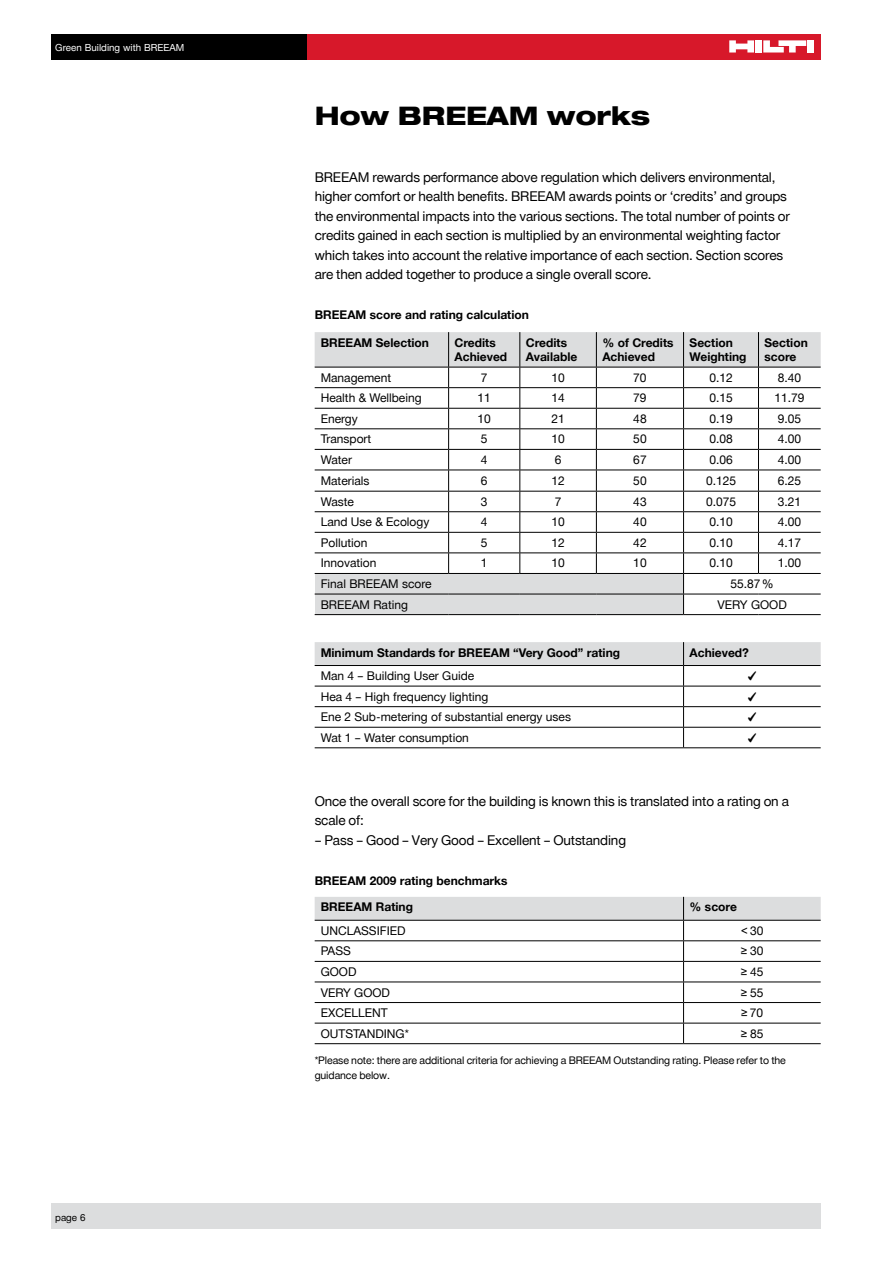
<style>
.page{position:relative;width:893px;height:1263px;background:#fff}
.page>*{position:absolute;margin:0;border:0;box-sizing:border-box;transform-origin:0 0}
.t1{font:800 expanded 25.5px "Hilti";color:#000}
.t2{font:13.5px/19.5px "Hilti";letter-spacing:-.01em;color:#000}
.t3{font:12px "Hilti";color:#000}
.t4{font:700 12px/14.4px "Hilti";color:#000}
.t5{font:10.5px/15px "Hilti";letter-spacing:-.01em;color:#000}
.t6{font:9.75px "Hilti";color:#fff}
.t7{font:9.75px "Hilti";color:#000}
</style>
<div class="page">
<div style="left:51px;top:34px;width:256px;height:26px;background:#000"></div>
<div style="left:307px;top:34px;width:514px;height:26px;background:#d7182a"></div>
<div style="left:755px;top:40px;width:7px;height:13px;background:#fff"></div>
<div style="left:808px;top:40px;width:6px;height:13px;background:#fff"></div>
<svg style="left:729px;top:40px;width:25px;height:13px"></svg>
<svg style="left:763px;top:40px;width:43px;height:13px"></svg>
<div style="left:51px;top:1203px;width:770px;height:26px;background:#dcddde"></div>
<hr style="left:315px;top:614px;width:134px;height:1px;background:#000">
<hr style="left:449px;top:614px;width:71px;height:1px;background:#000">
<hr style="left:520px;top:614px;width:76px;height:1px;background:#000">
<hr style="left:596px;top:614px;width:88px;height:1px;background:#000">
<hr style="left:684px;top:614px;width:74px;height:1px;background:#000">
<hr style="left:758px;top:614px;width:63px;height:1px;background:#000">
<svg style="left:315px;top:332px;width:506px;height:282px"></svg>
<hr style="left:315px;top:747px;width:369px;height:1px;background:#000">
<hr style="left:684px;top:747px;width:137px;height:1px;background:#000">
<svg style="left:315px;top:642px;width:506px;height:105px"></svg>
<hr style="left:315px;top:1043px;width:369px;height:1px;background:#000">
<hr style="left:684px;top:1043px;width:137px;height:1px;background:#000">
<svg style="left:315px;top:897px;width:506px;height:146px"></svg>
<p class="t6" style="left:55px;top:42px;width:131px">Green Building with BREEAM</p>
<p class="t7" style="left:55px;top:1212px;width:32px">page 6</p>
<h1 class="t1" style="left:315px;top:101px;width:337px">How BREEAM works</h1>
<p class="t2" style="left:315px;top:168px;width:477px">BREEAM rewards performance above regulation which delivers environmental, higher comfort or health benefits. BREEAM awards points or ‘credits’ and groups the environmental impacts into the various sections. The total number of points or credits gained in each section is multiplied by an environmental weighting factor which takes into account the relative importance of each section. Section scores are then added together to produce a single overall score.</p>
<p class="t4" style="left:315px;top:308px;width:216px">BREEAM score and rating calculation</p>
<p class="t4" style="left:321px;top:335px;width:110px">BREEAM Selection</p>
<p class="t4" style="left:455px;top:335px;width:54px">Credits<br>Achieved</p>
<p class="t4" style="left:526px;top:335px;width:53px">Credits<br>Available</p>
<p class="t4" style="left:602px;top:335px;width:73px">% of Credits<br>Achieved</p>
<p class="t4" style="left:690px;top:335px;width:59px">Section<br>Weighting</p>
<p class="t4" style="left:764px;top:335px;width:45px">Section score</p>
<p class="t3" style="left:321px;top:370px;width:72px">Management</p>
<p class="t3" style="left:481px;top:370px;width:8px">7</p>
<p class="t3" style="left:551px;top:370px;width:15px">10</p>
<p class="t3" style="left:633px;top:370px;width:15px">70</p>
<p class="t3" style="left:709px;top:370px;width:25px">0.12</p>
<p class="t3" style="left:778px;top:370px;width:25px">8.40</p>
<p class="t3" style="left:321px;top:391px;width:102px">Health &amp; Wellbeing</p>
<p class="t3" style="left:478px;top:391px;width:15px">11</p>
<p class="t3" style="left:551px;top:391px;width:15px">14</p>
<p class="t3" style="left:633px;top:391px;width:15px">79</p>
<p class="t3" style="left:709px;top:391px;width:25px">0.15</p>
<p class="t3" style="left:775px;top:391px;width:32px">11.79</p>
<p class="t3" style="left:321px;top:412px;width:38px">Energy</p>
<p class="t3" style="left:478px;top:412px;width:15px">10</p>
<p class="t3" style="left:551px;top:412px;width:15px">21</p>
<p class="t3" style="left:633px;top:412px;width:15px">48</p>
<p class="t3" style="left:709px;top:412px;width:25px">0.19</p>
<p class="t3" style="left:778px;top:412px;width:25px">9.05</p>
<p class="t3" style="left:321px;top:432px;width:52px">Transport</p>
<p class="t3" style="left:481px;top:432px;width:8px">5</p>
<p class="t3" style="left:551px;top:432px;width:15px">10</p>
<p class="t3" style="left:633px;top:432px;width:15px">50</p>
<p class="t3" style="left:709px;top:432px;width:25px">0.08</p>
<p class="t3" style="left:778px;top:432px;width:25px">4.00</p>
<p class="t3" style="left:321px;top:453px;width:33px">Water</p>
<p class="t3" style="left:481px;top:453px;width:8px">4</p>
<p class="t3" style="left:555px;top:453px;width:8px">6</p>
<p class="t3" style="left:633px;top:453px;width:15px">67</p>
<p class="t3" style="left:709px;top:453px;width:25px">0.06</p>
<p class="t3" style="left:778px;top:453px;width:25px">4.00</p>
<p class="t3" style="left:321px;top:473px;width:50px">Materials</p>
<p class="t3" style="left:481px;top:474px;width:8px">6</p>
<p class="t3" style="left:551px;top:474px;width:15px">12</p>
<p class="t3" style="left:633px;top:474px;width:15px">50</p>
<p class="t3" style="left:706px;top:474px;width:32px">0.125</p>
<p class="t3" style="left:778px;top:474px;width:25px">6.25</p>
<p class="t3" style="left:321px;top:494px;width:35px">Waste</p>
<p class="t3" style="left:481px;top:494px;width:8px">3</p>
<p class="t3" style="left:555px;top:494px;width:8px">7</p>
<p class="t3" style="left:633px;top:494px;width:15px">43</p>
<p class="t3" style="left:706px;top:494px;width:32px">0.075</p>
<p class="t3" style="left:778px;top:494px;width:25px">3.21</p>
<p class="t3" style="left:321px;top:515px;width:110px">Land Use &amp; Ecology</p>
<p class="t3" style="left:481px;top:515px;width:8px">4</p>
<p class="t3" style="left:551px;top:515px;width:15px">10</p>
<p class="t3" style="left:633px;top:515px;width:15px">40</p>
<p class="t3" style="left:709px;top:515px;width:25px">0.10</p>
<p class="t3" style="left:778px;top:515px;width:25px">4.00</p>
<p class="t3" style="left:321px;top:536px;width:48px">Pollution</p>
<p class="t3" style="left:481px;top:536px;width:8px">5</p>
<p class="t3" style="left:551px;top:536px;width:15px">12</p>
<p class="t3" style="left:633px;top:536px;width:15px">42</p>
<p class="t3" style="left:709px;top:536px;width:25px">0.10</p>
<p class="t3" style="left:778px;top:536px;width:25px">4.17</p>
<p class="t3" style="left:321px;top:556px;width:57px">Innovation</p>
<p class="t3" style="left:481px;top:556px;width:8px">1</p>
<p class="t3" style="left:551px;top:556px;width:15px">10</p>
<p class="t3" style="left:633px;top:556px;width:15px">10</p>
<p class="t3" style="left:709px;top:556px;width:25px">0.10</p>
<p class="t3" style="left:778px;top:556px;width:25px">1.00</p>
<p class="t3" style="left:321px;top:577px;width:112px">Final BREEAM score</p>
<p class="t3" style="left:730px;top:577px;width:45px">55.87%</p>
<p class="t3" style="left:321px;top:597px;width:89px">BREEAM Rating</p>
<p class="t3" style="left:717px;top:597px;width:71px">VERY GOOD</p>
<p class="t4" style="left:321px;top:645px;width:301px">Minimum Standards for BREEAM “Very Good” rating</p>
<p class="t4" style="left:690px;top:645px;width:61px">Achieved?</p>
<p class="t3" style="left:321px;top:669px;width:155px">Man 4 – Building User Guide</p>
<p class="t3" style="left:747px;top:669px;width:11px">✓</p>
<p class="t3" style="left:321px;top:689px;width:169px">Hea 4 – High frequency lighting</p>
<p class="t3" style="left:747px;top:689px;width:11px">✓</p>
<p class="t3" style="left:321px;top:710px;width:252px">Ene 2 Sub-metering of substantial energy uses</p>
<p class="t3" style="left:747px;top:710px;width:11px">✓</p>
<p class="t3" style="left:321px;top:731px;width:150px">Wat 1 – Water consumption</p>
<p class="t3" style="left:747px;top:731px;width:11px">✓</p>
<p class="t2" style="left:315px;top:791px;width:476px">Once the overall score for the building is known this is translated into a rating on a scale of:</p>
<p class="t2" style="left:315px;top:830px;width:313px">– Pass – Good – Very Good – Excellent – Outstanding</p>
<p class="t4" style="left:315px;top:873px;width:194px">BREEAM 2009 rating benchmarks</p>
<p class="t4" style="left:321px;top:900px;width:94px">BREEAM Rating</p>
<p class="t4" style="left:690px;top:900px;width:49px">% score</p>
<p class="t3" style="left:321px;top:924px;width:86px">UNCLASSIFIED</p>
<p class="t3" style="left:741px;top:924px;width:24px">&lt;30</p>
<p class="t3" style="left:321px;top:944px;width:32px">PASS</p>
<p class="t3" style="left:741px;top:944px;width:24px">≥ 30</p>
<p class="t3" style="left:321px;top:965px;width:37px">GOOD</p>
<p class="t3" style="left:741px;top:965px;width:24px">≥ 45</p>
<p class="t3" style="left:321px;top:985px;width:71px">VERY GOOD</p>
<p class="t3" style="left:741px;top:985px;width:24px">≥ 55</p>
<p class="t3" style="left:321px;top:1006px;width:68px">EXCELLENT</p>
<p class="t3" style="left:741px;top:1006px;width:23px">≥70</p>
<p class="t3" style="left:321px;top:1026px;width:90px">OUTSTANDING*</p>
<p class="t3" style="left:741px;top:1026px;width:24px">≥ 85</p>
<p class="t5" style="left:315px;top:1053px;width:473px">*Please note: there are additional criteria for achieving a BREEAM Outstanding rating. Please refer to the guidance below.</p>
</div>
